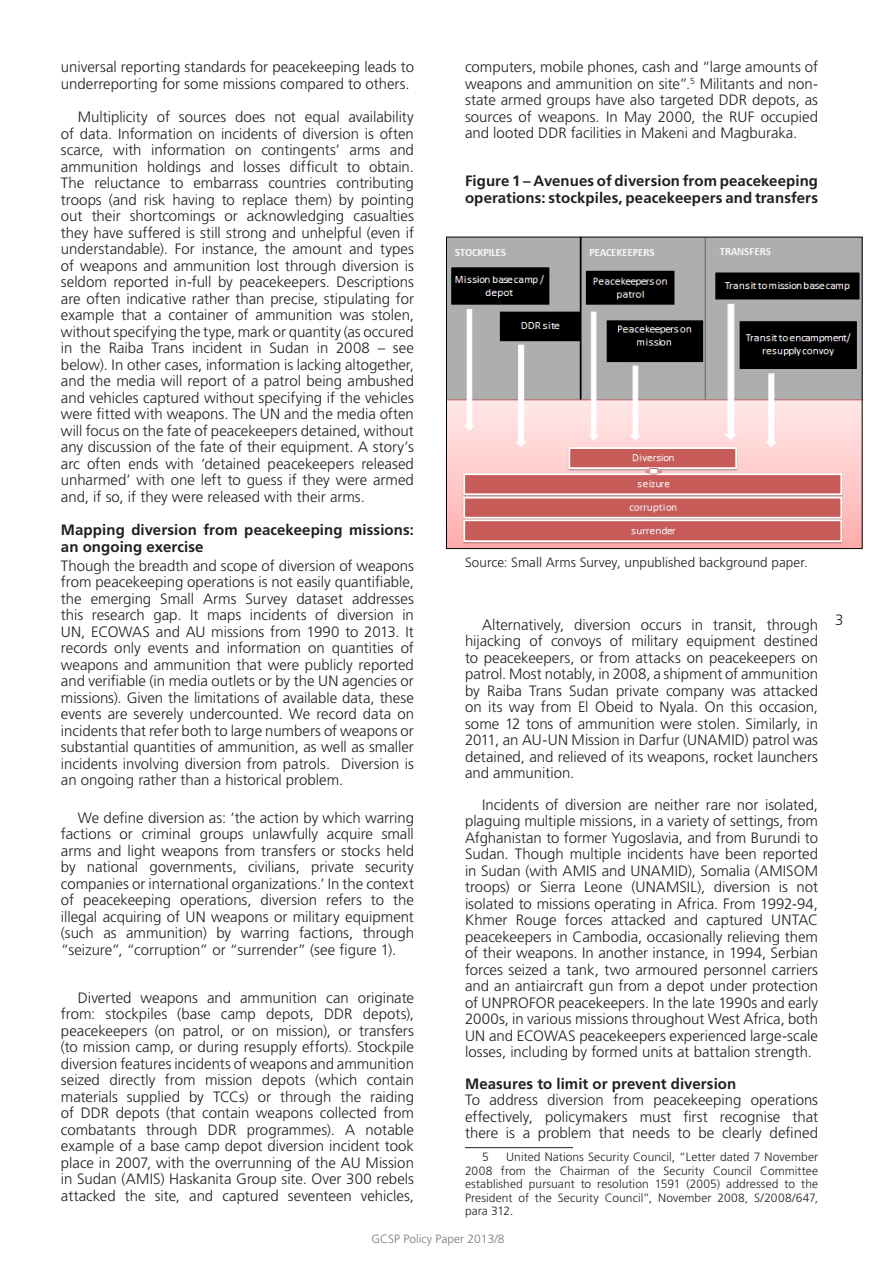
<style>
.page{position:relative;width:893px;height:1263px;background:#fff}
.page>*{position:absolute;margin:0;border:0;box-sizing:border-box;transform-origin:0 0}
.Paragraph_Style_1{font:300 15px/16.5px "Frutiger LT Std";color:#231f20;text-align:justify}
.t1{font:700 15px/16.5px "Frutiger LT Std";letter-spacing:.005em;color:#231f20}
.t2{font:300 13.5px "Frutiger LT Std";color:#231f20}
.Paragraph_Style_1-2{font:300 12px/13.5px "Frutiger LT Std";letter-spacing:.005em;color:#231f20;text-align:justify}
.t3{font:300 12px "Frutiger LT Std";color:#76787b}
</style>
<div class="page">
<hr style="left:465px;top:1147px;width:108px;height:1px;background:#231f20">
<img style="left:448px;top:239px;width:412px;height:308px">
<div style="left:446px;top:237px;width:416px;height:312px;border:1px solid #000"></div>
<p class="Paragraph_Style_1" style="left:61px;top:59px;width:355px">universal reporting standards for peacekeeping leads to underreporting for some missions compared to others.</p>
<p class="Paragraph_Style_1" style="left:61px;top:109px;width:355px;text-indent:17px">Multiplicity of sources does not equal availability of data. Information on incidents of diversion is often scarce, with information on contingents’ arms and ammunition holdings and losses difficult to obtain.<br>The reluctance to embarrass countries contributing troops (and risk having to replace them) by pointing out their shortcomings or acknowledging casualties they have suffered is still strong and unhelpful (even if understandable). For instance, the amount and types of weapons and ammunition lost through diversion is seldom reported in-full by peacekeepers. Descriptions are often indicative rather than precise, stipulating for example that a container of ammunition was stolen, without specifying the type, mark or quantity (as occured in the Raiba Trans incident in Sudan in 2008 – see below). In other cases, information is lacking altogether, and the media will report of a patrol being ambushed and vehicles captured without specifying if the vehicles were fitted with weapons. The UN and the media often will focus on the fate of peacekeepers detained, without any discussion of the fate of their equipment. A story’s arc often ends with ‘detained peacekeepers released unharmed’ with one left to guess if they were armed and, if so, if they were released with their arms.</p>
<p class="t1" style="left:61px;top:522px;width:355px">Mapping diversion from peacekeeping missions: an ongoing exercise</p>
<p class="Paragraph_Style_1" style="left:61px;top:557px;width:355px">Though the breadth and scope of diversion of weapons from peacekeeping operations is not easily quantifiable, the emerging Small Arms Survey dataset addresses this research gap. It maps incidents of diversion in UN, ECOWAS and AU missions from 1990 to 2013. It records only events and information on quantities of weapons and ammunition that were publicly reported and verifiable (in media outlets or by the UN agencies or missions). Given the limitations of available data, these events are severely undercounted. We record data on incidents that refer both to large numbers of weapons or substantial quantities of ammunition, as well as smaller incidents involving diversion from patrols. Diversion is an ongoing rather than a historical problem.</p>
<p class="Paragraph_Style_1" style="left:61px;top:809px;width:355px;text-indent:17px">We define diversion as: ‘the action by which warring factions or criminal groups unlawfully acquire small arms and light weapons from transfers or stocks held by national governments, civilians, private security companies or international organizations.’ In the context of peacekeeping operations, diversion refers to the illegal acquiring of UN weapons or military equipment (such as ammunition) by warring factions, through “seizure”, “corruption” or “surrender” (see figure 1).</p>
<p class="Paragraph_Style_1" style="left:61px;top:989px;width:355px;text-indent:17px">Diverted weapons and ammunition can originate from: stockpiles (base camp depots, DDR depots), peacekeepers (on patrol, or on mission), or transfers (to mission camp, or during resupply efforts). Stockpile diversion features incidents of weapons and ammunition seized directly from mission depots (which contain materials supplied by TCCs) or through the raiding of DDR depots (that contain weapons collected from combatants through DDR programmes). A notable example of a base camp depot diversion incident took place in 2007, with the overrunning of the AU Mission in Sudan (AMIS) Haskanita Group site. Over 300 rebels attacked the site, and captured seventeen vehicles,</p>
<p class="Paragraph_Style_1" style="left:465px;top:59px;width:355px">computers, mobile phones, cash and “large amounts of weapons and ammunition on site”.<sup>5</sup> Militants and non&shy;state armed groups have also targeted DDR depots, as sources of weapons. In May 2000, the RUF occupied and looted DDR facilities in Makeni and Magburaka.</p>
<p class="t1" style="left:465px;top:173px;width:355px">Figure 1 – Avenues of diversion from peacekeeping operations: stockpiles, peacekeepers and transfers</p>
<p class="t2" style="left:465px;top:554px;width:344px">Source: Small Arms Survey, unpublished background paper.</p>
<p class="Paragraph_Style_1" style="left:465px;top:616px;width:355px;text-indent:17px">Alternatively, diversion occurs in transit, through hijacking of convoys of military equipment destined to peacekeepers, or from attacks on peacekeepers on patrol. Most notably, in 2008, a shipment of ammunition by Raiba Trans Sudan private company was attacked on its way from El Obeid to Nyala. On this occasion, some 12 tons of ammunition were stolen. Similarly, in 2011, an AU-UN Mission in Darfur (UNAMID) patrol was detained, and relieved of its weapons, rocket launchers and ammunition.</p>
<p class="Paragraph_Style_1" style="left:465px;top:796px;width:355px;text-indent:17px">Incidents of diversion are neither rare nor isolated, plaguing multiple missions, in a variety of settings, from Afghanistan to former Yugoslavia, and from Burundi to Sudan. Though multiple incidents have been reported in Sudan (with AMIS and UNAMID), Somalia (AMISOM troops) or Sierra Leone (UNAMSIL), diversion is not isolated to missions operating in Africa. From 1992-94, Khmer Rouge forces attacked and captured UNTAC peacekeepers in Cambodia, occasionally relieving them of their weapons. In another instance, in 1994, Serbian forces seized a tank, two armoured personnel carriers and an antiaircraft gun from a depot under protection of UNPROFOR peacekeepers. In the late 1990s and early 2000s, in various missions throughout West Africa, both UN and ECOWAS peacekeepers experienced large-scale losses, including by formed units at battalion strength.</p>
<p class="t1" style="left:465px;top:1075px;width:273px">Measures to limit or prevent diversion</p>
<p class="Paragraph_Style_1" style="left:465px;top:1092px;width:355px">To address diversion from peacekeeping operations effectively, policymakers must first recognise that there is a problem that needs to be clearly defined</p>
<p class="Paragraph_Style_1-2" style="left:482px;top:1150px;width:8px">5</p>
<p class="Paragraph_Style_1-2" style="left:465px;top:1150px;width:355px;text-indent:41px">United Nations Security Council, “Letter dated 7 November 2008 from the Chairman of the Security Council Committee established pursuant to resolution 1591 (2005) addressed to the President of the Security Council”, November 2008, S/2008/647, para 312.</p>
<p class="t3" style="left:372px;top:1231px;width:134px">GCSP Policy Paper 2013/8</p>
<p class="Paragraph_Style_1" style="left:835px;top:612px;width:10px">3</p>
</div>
